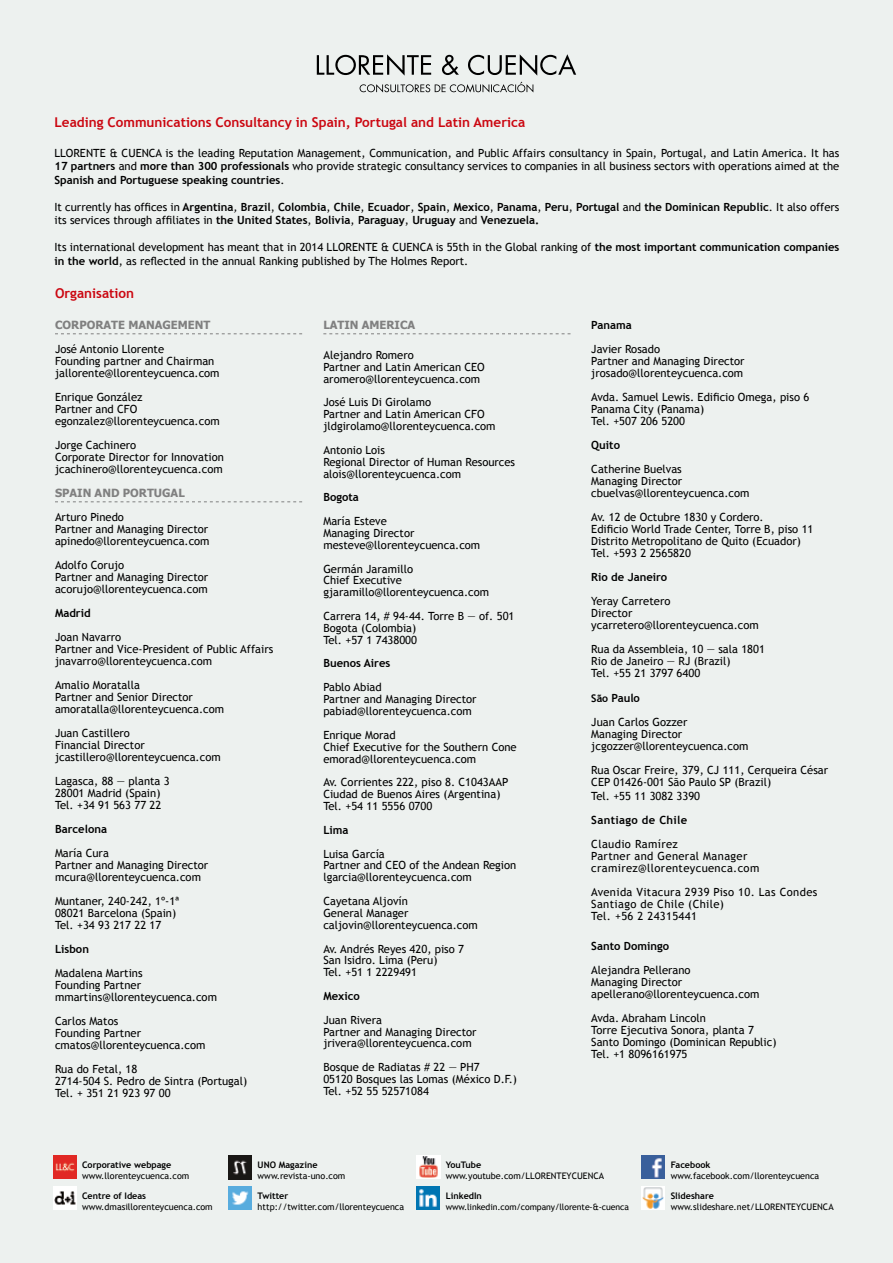
<style>
.page{position:relative;width:893px;height:1263px;background:#edf1ef}
.page>*{position:absolute;margin:0;border:0;box-sizing:border-box;transform-origin:0 0}
.t1{font:700 13.5px "Trebuchet MS";color:#cb0610}
.t2{font:11.25px/12px "Trebuchet MS";color:#000}
.t3{font:700 11.25px/13.5px "Trebuchet MS";color:#000}
.t4{font:11.25px/12px "Trebuchet MS";letter-spacing:.03em;color:#000}
.t5{font:700 11.25px "Tahoma";color:#808080}
.t6{font:700 11.25px "Trebuchet MS";letter-spacing:.03em;color:#000}
.t7{font:9px "Trebuchet MS";color:#000}
.t8{font:700 9px "Trebuchet MS";color:#000}
.t9{font:8.7px "Trebuchet MS";letter-spacing:-.01em;color:#000}
.s1{font-weight:700}
.s2{font-weight:400}
.s3{font-weight:400;font-style:italic}
.s4{font-weight:700;font-size:10.5px}
</style>
<div class="page">
<svg style="left:360px;top:82px;width:173px;height:10px"></svg>
<svg style="left:317px;top:54px;width:259px;height:22px"></svg>
<img style="left:53px;top:1156px;width:23px;height:23px">
<img style="left:229px;top:1156px;width:23px;height:23px">
<img style="left:417px;top:1156px;width:23px;height:23px">
<img style="left:642px;top:1156px;width:23px;height:23px">
<img style="left:53px;top:1187px;width:23px;height:22px">
<img style="left:229px;top:1187px;width:22px;height:22px">
<img style="left:417px;top:1187px;width:23px;height:22px">
<img style="left:642px;top:1187px;width:23px;height:22px">
<svg style="left:323px;top:333px;width:247px;height:1px"></svg>
<svg style="left:55px;top:333px;width:247px;height:1px"></svg>
<svg style="left:55px;top:501px;width:247px;height:1px"></svg>
<p class="t1" style="left:54px;top:114px;width:472px">Leading Communications Consultancy in Spain, Portugal and Latin America</p>
<p class="t2" style="left:54px;top:146px;width:786px;line-height:13.5px;text-align:justify">LLORENTE &amp; CUENCA is the leading Reputation Management, Communication, and Public Affairs consultancy in Spain, Portugal, and Latin America. It has <span class="s1">17 partners</span> and <span class="s1">more than 300 professionals</span> who provide strategic consultancy services to companies in all business sectors with operations aimed at the <span class="s1">Spanish and Portuguese speaking countries</span>.</p>
<p class="t3" style="left:54px;top:200px;width:786px"><span class="s2">It currently has offices in</span> Argentina<span class="s3">,</span> Brazil<span class="s2">,</span> Colombia<span class="s2">,</span> Chile<span class="s2">,</span> Ecuador<span class="s2">,</span> Spain<span class="s2">,</span> Mexico<span class="s2">,</span> Panama<span class="s2">,</span> Peru<span class="s2">,</span> Portugal <span class="s2">and</span> the Dominican Republic<span class="s2">. It also offers its services through affiliates in</span> the United States<span class="s2">,</span> Bolivia<span class="s2">,</span> Paraguay<span class="s2">,</span> Uruguay <span class="s2">and</span> Venezuela.</p>
<p class="t2" style="left:54px;top:241px;width:786px;line-height:13.5px">Its international development has meant that in 2014 LLORENTE &amp; CUENCA is 55th in the Global ranking of <span class="s1">the most important communication companies in the world</span>, as reflected in the annual Ranking published by The Holmes Report.</p>
<p class="t1" style="left:55px;top:285px;width:81px">Organisation</p>
<p class="t5" style="left:55px;top:317px;width:157px">CORPORATE MANAGEMENT</p>
<p class="t2" style="left:55px;top:343px;width:166px">José Antonio Llorente<br>Founding partner and Chairman jallorente@llorenteycuenca.com</p>
<p class="t2" style="left:55px;top:391px;width:166px">Enrique González<br>Partner and CFO egonzalez@llorenteycuenca.com</p>
<p class="t2" style="left:55px;top:439px;width:170px">Jorge Cachinero<br>Corporate Director for Innovation jcachinero@llorenteycuenca.com</p>
<p class="t5" style="left:55px;top:485px;width:131px">SPAIN AND PORTUGAL</p>
<p class="t2" style="left:55px;top:511px;width:156px">Arturo Pinedo<br>Partner and Managing Director apinedo@llorenteycuenca.com</p>
<p class="t2" style="left:55px;top:559px;width:155px">Adolfo Corujo<br>Partner and Managing Director acorujo@llorenteycuenca.com</p>
<p class="t3" style="left:55px;top:606px;width:37px">Madrid</p>
<p class="t2" style="left:55px;top:631px;width:220px">Joan Navarro<br>Partner and Vice-President of Public Affairs jnavarro@llorenteycuenca.com</p>
<p class="t2" style="left:55px;top:679px;width:171px">Amalio Moratalla<br>Partner and Senior Director amoratalla@llorenteycuenca.com</p>
<p class="t2" style="left:55px;top:727px;width:167px">Juan Castillero<br>Financial Director jcastillero@llorenteycuenca.com</p>
<p class="t2" style="left:55px;top:775px;width:116px">Lagasca, 88 — planta 3<br>28001 Madrid (Spain)<br>Tel. +34 91 563 77 22</p>
<p class="t3" style="left:55px;top:822px;width:54px">Barcelona</p>
<p class="t2" style="left:55px;top:847px;width:155px">María Cura<br>Partner and Managing Director mcura@llorenteycuenca.com</p>
<p class="t2" style="left:55px;top:895px;width:126px">Muntaner, 240-242, 1º-1ª<br>08021 Barcelona (Spain)<br>Tel. +34 93 217 22 17</p>
<p class="t3" style="left:55px;top:942px;width:35px">Lisbon</p>
<p class="t2" style="left:55px;top:967px;width:163px">Madalena Martins<br>Founding Partner mmartins@llorenteycuenca.com</p>
<p class="t2" style="left:55px;top:1015px;width:152px">Carlos Matos<br>Founding Partner cmatos@llorenteycuenca.com</p>
<p class="t2" style="left:55px;top:1063px;width:194px">Rua do Fetal, 18<br>2714-504 S. Pedro de Sintra (Portugal)<br>Tel. + 351 21 923 97 00</p>
<p class="t5" style="left:323px;top:317px;width:93px">LATIN AMERICA</p>
<p class="t2" style="left:323px;top:349px;width:163px">Alejandro Romero<br>Partner and Latin American CEO aromero@llorenteycuenca.com</p>
<p class="t2" style="left:323px;top:397px;width:174px">José Luis Di Girolamo<br>Partner and Latin American CFO jldgirolamo@llorenteycuenca.com</p>
<p class="t2" style="left:323px;top:444px;width:193px">Antonio Lois<br>Regional Director of Human Resources alois@llorenteycuenca.com</p>
<p class="t3" style="left:323px;top:490px;width:37px">Bogota</p>
<p class="t2" style="left:323px;top:515px;width:158px">María Esteve<br>Managing Director mesteve@llorenteycuenca.com</p>
<p class="t2" style="left:323px;top:563px;width:167px">Germán Jaramillo<br>Chief Executive gjaramillo@llorenteycuenca.com</p>
<p class="t2" style="left:323px;top:610px;width:193px">Carrera 14, # 94-44. Torre B — of. 501<br>Bogota (Colombia)<br>Tel. +57 1 7438000</p>
<p class="t3" style="left:323px;top:656px;width:69px">Buenos Aires</p>
<p class="t2" style="left:323px;top:681px;width:155px">Pablo Abiad<br>Partner and Managing Director pabiad@llorenteycuenca.com</p>
<p class="t2" style="left:323px;top:729px;width:195px">Enrique Morad<br>Chief Executive for the Southern Cone emorad@llorenteycuenca.com</p>
<p class="t2" style="left:323px;top:777px;width:186px">Av. Corrientes 222, piso 8. C1043AAP<br>Ciudad de Buenos Aires (Argentina)<br>Tel. +54 11 5556 0700</p>
<p class="t3" style="left:323px;top:823px;width:27px">Lima</p>
<p class="t2" style="left:323px;top:848px;width:194px">Luisa García<br>Partner and CEO of the Andean Region lgarcia@llorenteycuenca.com</p>
<p class="t2" style="left:323px;top:895px;width:156px">Cayetana Aljovín<br>General Manager caljovin@llorenteycuenca.com</p>
<p class="t2" style="left:323px;top:943px;width:142px">Av. Andrés Reyes 420, piso 7<br>San Isidro. Lima (Peru)<br>Tel. +51 1 2229491</p>
<p class="t3" style="left:323px;top:989px;width:38px">Mexico</p>
<p class="t2" style="left:323px;top:1014px;width:155px">Juan Rivera<br>Partner and Managing Director jrivera@llorenteycuenca.com</p>
<p class="t2" style="left:323px;top:1061px;width:195px">Bosque de Radiatas # 22 — PH7<br>05120 Bosques las Lomas (México D.F.)<br>Tel. +52 55 52571084</p>
<p class="t3" style="left:591px;top:318px;width:42px">Panama</p>
<p class="t2" style="left:591px;top:343px;width:155px">Javier Rosado<br>Partner and Managing Director jrosado@llorenteycuenca.com</p>
<p class="t2" style="left:591px;top:391px;width:220px">Avda. Samuel Lewis. Edificio Omega, piso 6<br>Panama City (Panama)<br>Tel. +507 206 5200</p>
<p class="t3" style="left:591px;top:438px;width:30px">Quito</p>
<p class="t2" style="left:591px;top:463px;width:160px">Catherine Buelvas<br>Managing Director cbuelvas@llorenteycuenca.com</p>
<p class="t2" style="left:591px;top:511px;width:224px">Av. 12 de Octubre 1830 y Cordero.<br>Edificio World Trade Center, Torre B, piso 11<br>Distrito Metropolitano de Quito (Ecuador)<br>Tel. +593 2 2565820</p>
<p class="t3" style="left:591px;top:570px;width:77px">Rio de Janeiro</p>
<p class="t2" style="left:591px;top:595px;width:169px">Yeray Carretero<br>Director ycarretero@llorenteycuenca.com</p>
<p class="t2" style="left:591px;top:643px;width:175px">Rua da Assembleia, 10 — sala 1801<br>Rio de Janeiro — RJ (Brazil)<br>Tel. +55 21 3797 6400</p>
<p class="t2" style="left:591px;top:687px;width:98px;line-height:24px"><span class="s4">São</span> <span class="s1">Paulo<br></span>Juan Carlos Gozzer</p>
<p class="t2" style="left:591px;top:729px;width:159px">Managing Director jcgozzer@llorenteycuenca.com</p>
<p class="t2" style="left:591px;top:765px;width:238px">Rua Oscar Freire, 379, CJ 111, Cerqueira César<br>CEP 01426-001 São Paulo SP (Brazil)</p>
<p class="t2" style="left:591px;top:790px;width:110px">Tel. +55 11 3082 3390</p>
<p class="t6" style="left:591px;top:813px;width:98px">Santiago de Chile</p>
<p class="t4" style="left:591px;top:838px;width:170px">Claudio Ramírez<br>Partner and General Manager cramirez@llorenteycuenca.com</p>
<p class="t4" style="left:591px;top:886px;width:228px">Avenida Vitacura 2939 Piso 10. Las Condes<br>Santiago de Chile (Chile)<br>Tel. +56 2 24315441</p>
<p class="t3" style="left:591px;top:939px;width:79px">Santo Domingo</p>
<p class="t2" style="left:591px;top:964px;width:170px">Alejandra Pellerano<br>Managing Director apellerano@llorenteycuenca.com</p>
<p class="t2" style="left:591px;top:1012px;width:187px">Avda. Abraham Lincoln<br>Torre Ejecutiva Sonora, planta 7<br>Santo Domingo (Dominican Republic)<br>Tel. +1 8096161975</p>
<p class="t8" style="left:82px;top:1159px;width:91px">Corporative webpage</p>
<p class="t7" style="left:82px;top:1170px;width:109px">www.llorenteycuenca.com</p>
<p class="t8" style="left:82px;top:1190px;width:65px">Centre of Ideas</p>
<p class="t7" style="left:82px;top:1201px;width:132px">www.dmasillorenteycuenca.com</p>
<p class="t8" style="left:258px;top:1159px;width:61px">UNO Magazine</p>
<p class="t7" style="left:258px;top:1170px;width:89px">www.revista-uno.com</p>
<p class="t8" style="left:258px;top:1190px;width:32px">Twitter</p>
<p class="t7" style="left:258px;top:1201px;width:148px">http://twitter.com/llorenteycuenca</p>
<p class="t8" style="left:446px;top:1159px;width:37px">YouTube</p>
<p class="t7" style="left:446px;top:1170px;width:160px">www.youtube.com/LLORENTEYCUENCA</p>
<p class="t8" style="left:446px;top:1190px;width:38px">LinkedIn</p>
<p class="t9" style="left:446px;top:1201px;width:185px">www.linkedin.com/company/llorente-&amp;-cuenca</p>
<p class="t8" style="left:671px;top:1159px;width:41px">Facebook</p>
<p class="t7" style="left:671px;top:1170px;width:150px">www.facebook.com/llorenteycuenca</p>
<p class="t8" style="left:671px;top:1190px;width:45px">Slideshare</p>
<p class="t7" style="left:671px;top:1201px;width:164px">www.slideshare.net/LLORENTEYCUENCA</p>
</div>
